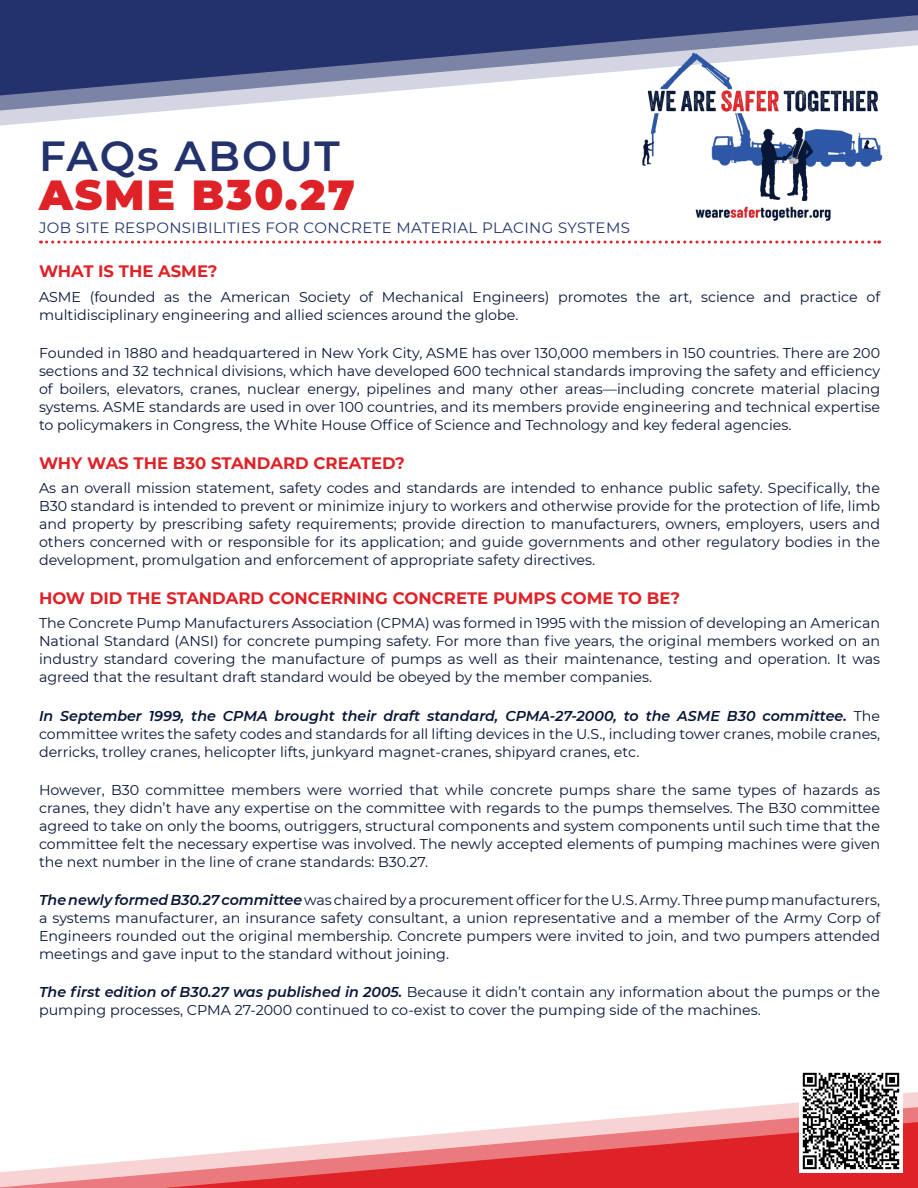
<style>
.page{position:relative;width:918px;height:1188px;background:#fff}
.page>*{position:absolute;margin:0;border:0;box-sizing:border-box;transform-origin:0 0}
.t1{font:900 42px "Montserrat";letter-spacing:.05em;color:#de2227}
.t2{font:600 42px "Montserrat";letter-spacing:.05em;color:#23326c}
.t3{font:700 16.5px "Montserrat";color:#de2227}
.t4{font:15px "Montserrat";letter-spacing:.025em;color:#23326c}
.t5{font:14.25px/18px "Montserrat";color:#091536;text-align:justify}
.s1{font-weight:600;font-style:italic}
</style>
<div class="page">
<svg style="left:0;top:1092px;width:918px;height:96px"></svg>
<svg style="left:0;top:0;width:918px;height:126px;fill:#23326c"></svg>
<svg style="left:41px;top:241px;width:839px;height:3px"></svg>
<img style="left:800px;top:1072px;width:103px;height:101px">
<img style="left:608px;top:47px;width:310px;height:174px">
<h1 class="t2" style="left:39px;top:127px;width:302px">FAQs ABOUT</h1>
<h1 class="t1" style="left:39px;top:164px;width:317px">ASME B30.27</h1>
<p class="t4" style="left:39px;top:218px;width:592px">JOB SITE RESPONSIBILITIES FOR CONCRETE MATERIAL PLACING SYSTEMS</p>
<p class="t3" style="left:39px;top:260px;width:180px">WHAT IS THE ASME?</p>
<p class="t5" style="left:39px;top:288px;width:843px">ASME (founded as the American Society of Mechanical Engineers) promotes the art, science and practice of multidisciplinary engineering and allied sciences around the globe.</p>
<p class="t5" style="left:39px;top:344px;width:843px">Founded in 1880 and headquartered in New York City, ASME has over 130,000 members in 150 countries. There are 200 sections and 32 technical divisions, which have developed 600 technical standards improving the safety and efficiency of boilers, elevators, cranes, nuclear energy, pipelines and many other areas—including concrete material placing systems. ASME standards are used in over 100 countries, and its members provide engineering and technical expertise to policymakers in Congress, the White House Office of Science and Technology and key federal agencies.</p>
<p class="t3" style="left:39px;top:451px;width:367px">WHY WAS THE B30 STANDARD CREATED?</p>
<p class="t5" style="left:39px;top:479px;width:843px">As an overall mission statement, safety codes and standards are intended to enhance public safety. Specifically, the B30 standard is intended to prevent or minimize injury to workers and otherwise provide for the protection of life, limb and property by prescribing safety requirements; provide direction to manufacturers, owners, employers, users and others concerned with or responsible for its application; and guide governments and other regulatory bodies in the development, promulgation and enforcement of appropriate safety directives.</p>
<p class="t3" style="left:39px;top:586px;width:643px">HOW DID THE STANDARD CONCERNING CONCRETE PUMPS COME TO BE?</p>
<p class="t5" style="left:39px;top:614px;width:843px">The Concrete Pump Manufacturers Association (CPMA) was formed in 1995 with the mission of developing an American National Standard (ANSI) for concrete pumping safety. For more than five years, the original members worked on an industry standard covering the manufacture of pumps as well as their maintenance, testing and operation. It was agreed that the resultant draft standard would be obeyed by the member companies.</p>
<p class="t5" style="left:39px;top:706px;width:843px"><span class="s1">In September 1999, the CPMA brought their draft standard, CPMA-27-2000, to the ASME B30 committee.</span> The committee writes the safety codes and standards for all lifting devices in the U.S., including tower cranes, mobile cranes, derricks, trolley cranes, helicopter lifts, junkyard magnet-cranes, shipyard cranes, etc.</p>
<p class="t5" style="left:39px;top:780px;width:843px">However, B30 committee members were worried that while concrete pumps share the same types of hazards as cranes, they didn’t have any expertise on the committee with regards to the pumps themselves. The B30 committee agreed to take on only the booms, outriggers, structural components and system components until such time that the committee felt the necessary expertise was involved. The newly accepted elements of pumping machines were given the next number in the line of crane standards: B30.27.</p>
<p class="t5" style="left:39px;top:891px;width:843px"><span class="s1">The newly formed B30.27 committee</span> was chaired by a procurement officer for the U.S. Army. Three pump manufacturers, a systems manufacturer, an insurance safety consultant, a union representative and a member of the Army Corp of Engineers rounded out the original membership. Concrete pumpers were invited to join, and two pumpers attended meetings and gave input to the standard without joining.</p>
<p class="t5" style="left:39px;top:983px;width:843px"><span class="s1">The first edition of B30.27 was published in 2005.</span> Because it didn’t contain any information about the pumps or the pumping processes, CPMA 27-2000 continued to co-exist to cover the pumping side of the machines.</p>
</div>
